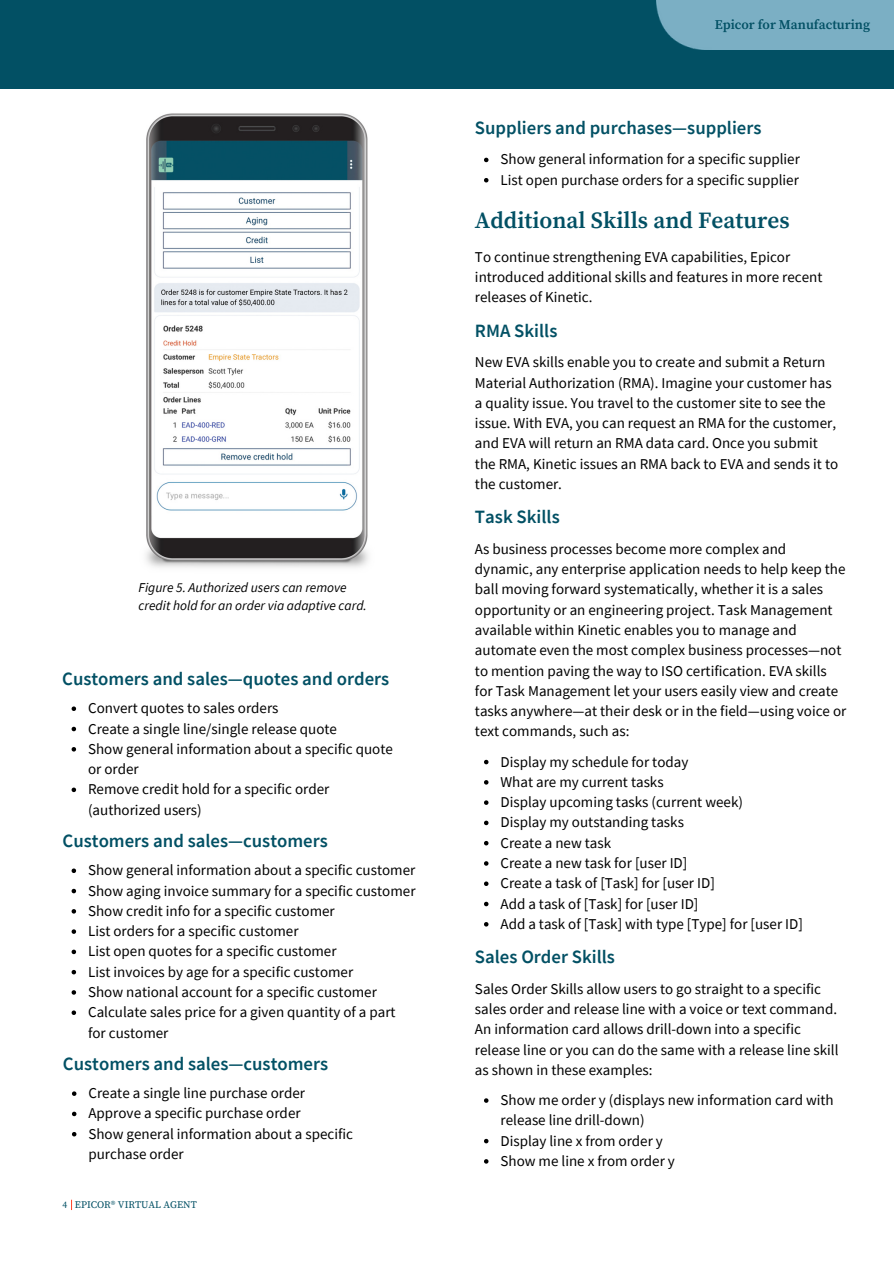
<style>
.page{position:relative;width:894px;height:1264px;background:#fff}
.page>*{position:absolute;margin:0;border:0;box-sizing:border-box;transform-origin:0 0}
.t1{font:600 23.1px "Source Serif Pro";color:#025064}
.t2{font:600 18.75px "Source Sans Pro";color:#025064}
.t3{font:15px/20.2px "Source Sans Pro";color:#000}
.t4{font:italic 13.5px/18px "Source Sans Pro";color:#000}
.t5{font:600 13.35px "Source Serif Pro";color:#025064}
.t6{font:10.05px "Source Serif Pro";color:#025064}
.t7{font:9.6px "Source Serif Pro";color:#025064}
</style>
<div class="page">
<img style="left:146px;top:113px;width:343px;height:455px">
<div style="left:0;top:0;width:893px;height:89px;background:#025064"></div>
<div style="left:656px;top:0;width:237px;height:50px;background:#7bafc4"></div>
<svg style="left:72px;top:706px;width:4px;height:5px"></svg>
<svg style="left:72px;top:726px;width:4px;height:5px"></svg>
<svg style="left:72px;top:747px;width:4px;height:4px"></svg>
<svg style="left:72px;top:787px;width:4px;height:5px"></svg>
<svg style="left:484px;top:158px;width:4px;height:4px"></svg>
<svg style="left:484px;top:178px;width:4px;height:4px"></svg>
<svg style="left:484px;top:759px;width:4px;height:5px"></svg>
<svg style="left:484px;top:780px;width:4px;height:4px"></svg>
<svg style="left:484px;top:800px;width:4px;height:4px"></svg>
<svg style="left:484px;top:820px;width:4px;height:5px"></svg>
<svg style="left:484px;top:841px;width:4px;height:4px"></svg>
<svg style="left:484px;top:861px;width:4px;height:4px"></svg>
<svg style="left:484px;top:881px;width:4px;height:5px"></svg>
<svg style="left:484px;top:901px;width:4px;height:5px"></svg>
<svg style="left:484px;top:922px;width:4px;height:4px"></svg>
<svg style="left:72px;top:868px;width:4px;height:5px"></svg>
<svg style="left:72px;top:888px;width:4px;height:5px"></svg>
<svg style="left:72px;top:909px;width:4px;height:4px"></svg>
<svg style="left:72px;top:929px;width:4px;height:4px"></svg>
<svg style="left:72px;top:949px;width:4px;height:5px"></svg>
<svg style="left:72px;top:969px;width:4px;height:5px"></svg>
<svg style="left:72px;top:990px;width:4px;height:4px"></svg>
<svg style="left:72px;top:1010px;width:4px;height:4px"></svg>
<svg style="left:72px;top:1091px;width:4px;height:4px"></svg>
<svg style="left:72px;top:1111px;width:4px;height:5px"></svg>
<svg style="left:72px;top:1132px;width:4px;height:4px"></svg>
<svg style="left:484px;top:1098px;width:4px;height:4px"></svg>
<svg style="left:484px;top:1138px;width:4px;height:5px"></svg>
<svg style="left:484px;top:1159px;width:4px;height:4px"></svg>
<p class="t4" style="left:139px;top:578px;width:230px">Figure 5. Authorized users can remove credit hold for an order via adaptive card.</p>
<p class="t2" style="left:62px;top:666px;width:328px">Customers and sales—quotes and orders</p>
<p class="t3" style="left:88px;top:697px;width:192px">Convert quotes to sales orders</p>
<p class="t3" style="left:88px;top:718px;width:250px">Create a single line/single release quote</p>
<p class="t3" style="left:88px;top:738px;width:306px">Show general information about a specific quote</p>
<p class="t3" style="left:88px;top:779px;width:243px">Remove credit hold for a specific order</p>
<p class="t3" style="left:88px;top:758px;width:52px">or order</p>
<p class="t3" style="left:88px;top:799px;width:115px">(authorized users)</p>
<p class="t2" style="left:63px;top:828px;width:267px">Customers and sales—customers</p>
<p class="t3" style="left:88px;top:859px;width:328px">Show general information about a specific customer</p>
<p class="t3" style="left:88px;top:880px;width:329px">Show aging invoice summary for a specific customer</p>
<p class="t3" style="left:88px;top:900px;width:248px">Show credit info for a specific customer</p>
<p class="t3" style="left:88px;top:920px;width:212px">List orders for a specific customer</p>
<p class="t3" style="left:88px;top:940px;width:250px">List open quotes for a specific customer</p>
<p class="t3" style="left:88px;top:961px;width:266px">List invoices by age for a specific customer</p>
<p class="t3" style="left:88px;top:981px;width:290px">Show national account for a specific customer</p>
<p class="t3" style="left:88px;top:1001px;width:309px">Calculate sales price for a given quantity of a part</p>
<p class="t3" style="left:88px;top:1022px;width:82px">for customer</p>
<p class="t2" style="left:63px;top:1051px;width:267px">Customers and sales—customers</p>
<p class="t3" style="left:88px;top:1082px;width:218px">Create a single line purchase order</p>
<p class="t3" style="left:88px;top:1102px;width:214px">Approve a specific purchase order</p>
<p class="t3" style="left:88px;top:1123px;width:266px">Show general information about a specific</p>
<p class="t3" style="left:88px;top:1143px;width:97px">purchase order</p>
<p class="t7" style="left:62px;top:1198px;width:6px">4</p>
<p class="t6" style="left:75px;top:1198px;width:123px">EPICOR® VIRTUAL AGENT</p>
<p class="t5" style="left:725px;top:15px;width:128px">Epicor for *industry*</p>
<p class="t5" style="left:714px;top:17px;width:157px">Epicor for Manufacturing</p>
<p class="t2" style="left:475px;top:115px;width:288px">Suppliers and purchases—suppliers</p>
<p class="t3" style="left:500px;top:149px;width:301px">Show general information for a specific supplier</p>
<p class="t3" style="left:500px;top:169px;width:300px">List open purchase orders for a specific supplier</p>
<p class="t1" style="left:475px;top:207px;width:316px">Additional Skills and Features</p>
<p class="t3" style="left:475px;top:246px;width:349px">To continue strengthening EVA capabilities, Epicor introduced additional skills and features in more recent releases of Kinetic.</p>
<p class="t2" style="left:475px;top:318px;width:84px">RMA Skills</p>
<p class="t3" style="left:475px;top:352px;width:358px">New EVA skills enable you to create and submit a Return<br>Material Authorization (RMA). Imagine your customer has</p>
<p class="t3" style="left:475px;top:392px;width:362px">a quality issue. You travel to the customer site to see the issue. With EVA, you can request an RMA for the customer, and EVA will return an RMA data card. Once you submit</p>
<p class="t3" style="left:475px;top:453px;width:364px">the RMA, Kinetic issues an RMA back to EVA and sends it to the customer.</p>
<p class="t2" style="left:475px;top:504px;width:86px">Task Skills</p>
<p class="t3" style="left:475px;top:538px;width:373px">As business processes become more complex and dynamic, any enterprise application needs to help keep the ball moving forward systematically, whether it is a sales opportunity or an engineering project. Task Management available within Kinetic enables you to manage and automate even the most complex business processes—not to mention paving the way to ISO certification. EVA skills for Task Management let your users easily view and create tasks anywhere—at their desk or in the field—using voice or text commands, such as:</p>
<p class="t3" style="left:500px;top:751px;width:189px">Display my schedule for today</p>
<p class="t3" style="left:500px;top:771px;width:165px">What are my current tasks</p>
<p class="t3" style="left:500px;top:791px;width:244px">Display upcoming tasks (current week)</p>
<p class="t3" style="left:500px;top:812px;width:185px">Display my outstanding tasks</p>
<p class="t3" style="left:500px;top:832px;width:112px">Create a new task</p>
<p class="t3" style="left:500px;top:852px;width:188px">Create a new task for [user ID]</p>
<p class="t3" style="left:500px;top:872px;width:216px">Create a task of [Task] for [user ID]</p>
<p class="t3" style="left:500px;top:893px;width:199px">Add a task of [Task] for [user ID]</p>
<p class="t3" style="left:500px;top:913px;width:304px">Add a task of [Task] with type [Type] for [user ID]</p>
<p class="t2" style="left:475px;top:944px;width:141px">Sales Order Skills</p>
<p class="t3" style="left:475px;top:978px;width:365px">Sales Order Skills allow users to go straight to a specific sales order and release line with a voice or text command.<br>An information card allows drill-down into a specific release line or you can do the same with a release line skill as shown in these examples:</p>
<p class="t3" style="left:500px;top:1089px;width:334px">Show me order y (displays new information card with release line drill-down)</p>
<p class="t3" style="left:500px;top:1130px;width:164px">Display line x from order y</p>
<p class="t3" style="left:500px;top:1150px;width:176px">Show me line x from order y</p>
</div>
